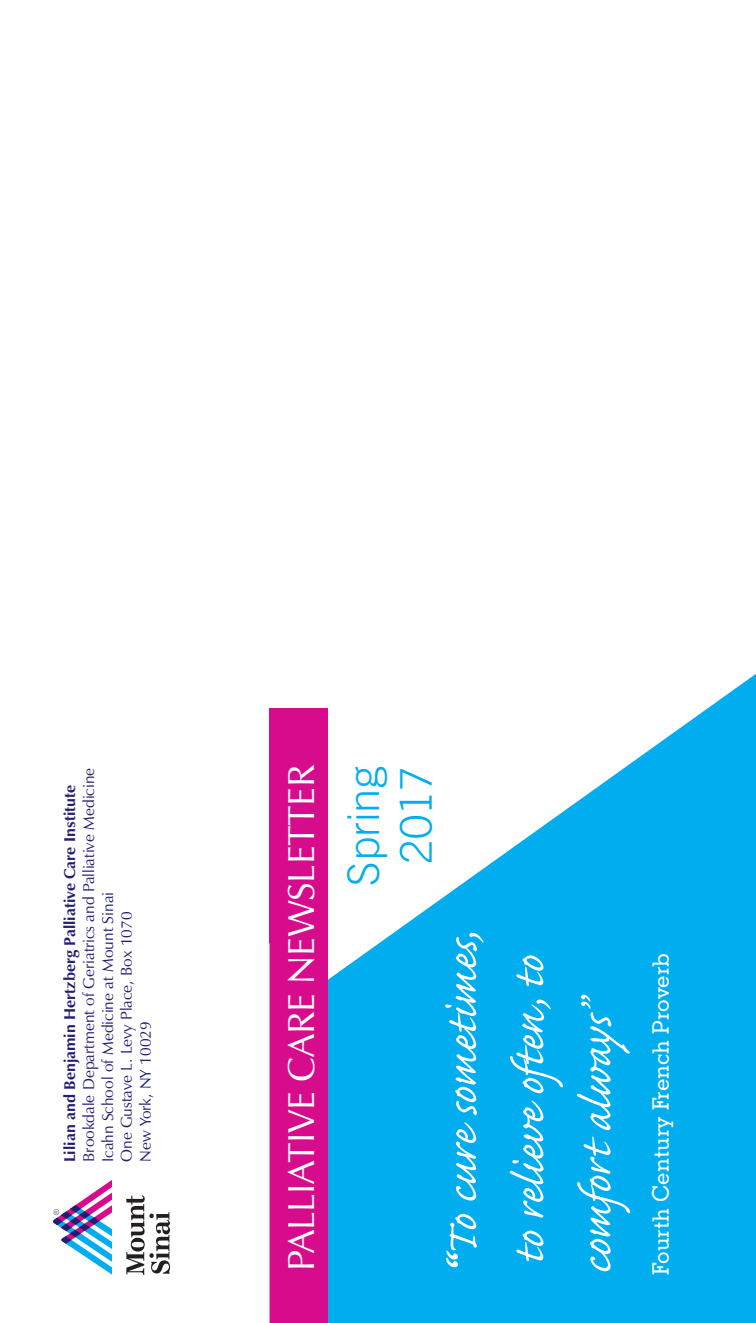
<style>
.page{position:relative;width:756px;height:1323px;background:#fff}
.page>*{position:absolute;margin:0;border:0;box-sizing:border-box;transform-origin:0 0}
.t1{font:56px/67.2px "Caflisch Script";color:#fff}
.t2{font:300 43.75px/52.5px "Trade Gothic";color:#00aeef;text-align:center}
.t3{font:37.8px "Zapf Humanist 601 BT";letter-spacing:-.01em;color:#fff}
.t4{font:500 22.75px "Stymie BT";color:#fff}
.t5{font:15.75px "Zapf Humanist 601 BT";color:#221e72}
.t6{font:700 15.75px "Zapf Humanist 601 BT";color:#221e72}
.s1{font-weight:700}
</style>
<div class="page">
<svg style="left:269px;top:674px;width:487px;height:649px;fill:#00aeef"></svg>
<div style="left:270px;top:709px;width:58px;height:614px;background:#d70c8c"></div>
<svg style="left:126px;top:1195px;width:44px;height:80px"></svg>
<svg style="left:53px;top:1180px;width:59px;height:95px"></svg>
<p class="t5" style="left:79px;top:1162px;width:396px;rotate:-90deg">Brookdale Department of Geriatrics and Palliative Medicine</p>
<p class="t6" style="left:60px;top:1162px;width:379px;rotate:-90deg">Lilian and Benjamin Hertzberg Palliative Care Institute</p>
<p class="t5" style="left:98px;top:1162px;width:272px;rotate:-90deg">Icahn School of Medicine at Mount Sinai</p>
<p class="t5" style="left:117px;top:1162px;width:252px;rotate:-90deg">One Gustave L. Levy Place, Box 1070</p>
<p class="t5" style="left:136px;top:1162px;width:142px;rotate:-90deg">New York, NY 10029</p>
<p class="t3" style="left:278px;top:1271px;width:508px;rotate:-90deg">PALLIATIVE CARE NEWSLETTER</p>
<p class="t2" style="left:337px;top:886px;width:121px;rotate:-90deg">Spring<br>2017</p>
<p class="t1" style="left:431px;top:1275px;width:345px;rotate:-90deg"><span class="s1">“</span>To cure sometimes, to relieve often, to comfort always”</p>
<p class="t4" style="left:647px;top:1275px;width:323px;rotate:-90deg">Fourth Century French Proverb</p>
</div>
